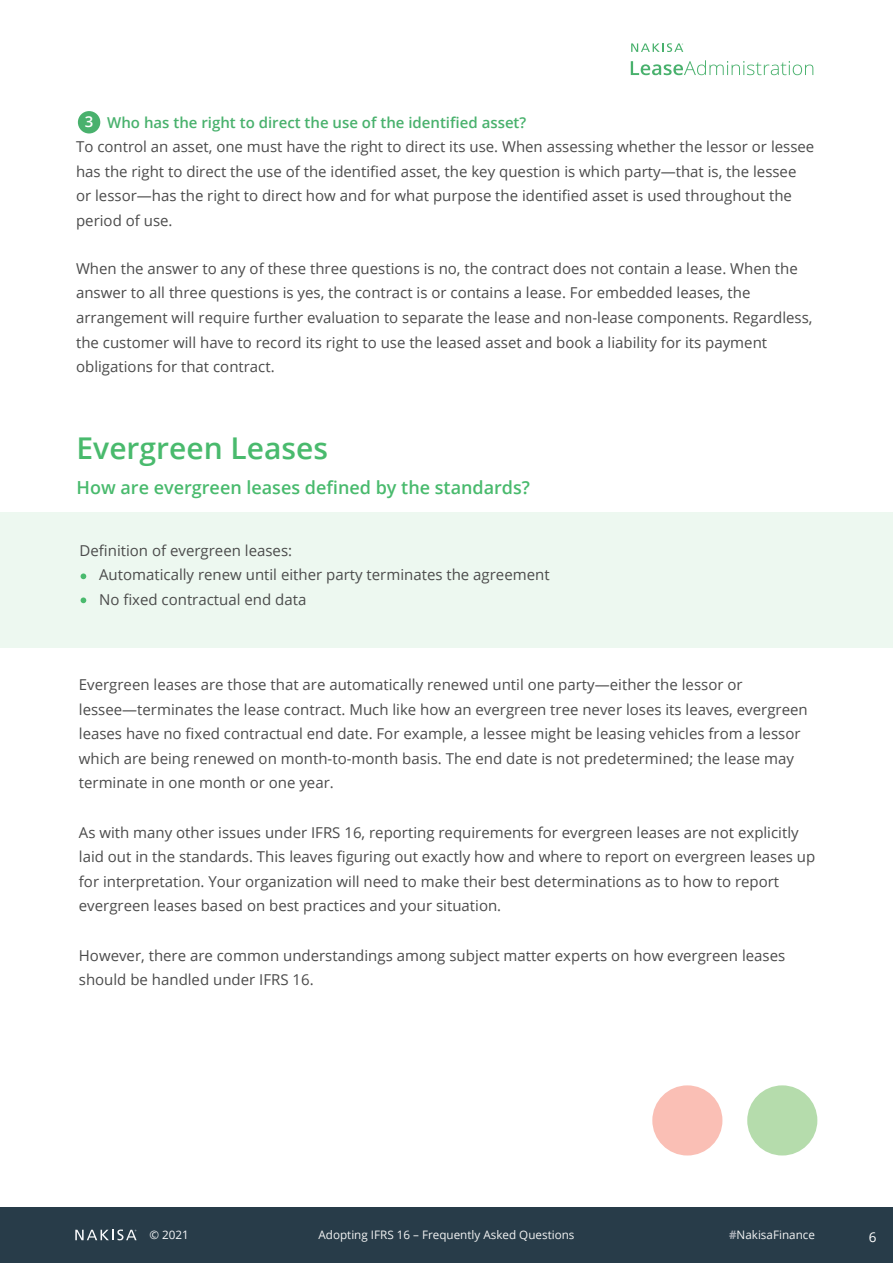
<style>
.page{position:relative;width:893px;height:1263px;background:#fff}
.page>*{position:absolute;margin:0;border:0;box-sizing:border-box;transform-origin:0 0}
.t1{font:600 30px "Open Sans";color:#49ba6d}
.t2{font:600 18px "Open Sans";color:#49ba6d}
.t3{font:15px/24.6px "Open Sans";color:#4b4b4b}
.t4{font:600 15px "Open Sans";color:#49b16d}
.t5{font:600 15px "Open Sans";color:#fff}
.t6{font:13.5px "Open Sans";color:#fff}
.t7{font:11.7px "Open Sans";color:#f3f4f4}
.t8{font:11.7px "Open Sans";color:#f8f9fb}
.s1{font-weight:700;color:#a6acb5}
</style>
<div class="page">
<div style="left:0;top:1207px;width:893px;height:56px;background:#283c49"></div>
<svg style="left:75px;top:1229px;width:62px;height:12px"></svg>
<svg style="left:631px;top:60px;width:182px;height:15px"></svg>
<svg style="left:631px;top:43px;width:52px;height:9px"></svg>
<div style="left:78px;top:111px;width:22px;height:22px;background:#49b16d;border-radius:50%"></div>
<div style="left:0;top:512px;width:893px;height:136px;background:#edf8f0"></div>
<svg style="left:81px;top:573px;width:5px;height:6px"></svg>
<svg style="left:81px;top:597px;width:5px;height:6px"></svg>
<div style="left:652px;top:1085px;width:70px;height:70px;background:#fabfb5;border-radius:50%"></div>
<div style="left:747px;top:1085px;width:70px;height:70px;background:#b5dcac;border-radius:50%"></div>
<p class="t5" style="left:85px;top:111px;width:10px">3</p>
<p class="t4" style="left:107px;top:112px;width:421px">Who has the right to direct the use of the identified asset?</p>
<p class="t3" style="left:76px;top:134px;width:740px">To control an asset, one must have the right to direct its use. When assessing whether the lessor or lessee has the right to direct the use of the identified asset, the key question is which party—that is, the lessee or lessor—has the right to direct how and for what purpose the identified asset is used throughout the period of use.</p>
<p class="t3" style="left:76px;top:256px;width:738px">When the answer to any of these three questions is no, the contract does not contain a lease. When the answer to all three questions is yes, the contract is or contains a lease. For embedded leases, the arrangement will require further evaluation to separate the lease and non-lease components. Regardless, the customer will have to record its right to use the leased asset and book a liability for its payment obligations for that contract.</p>
<h1 class="t1" style="left:77px;top:427px;width:253px">Evergreen Leases</h1>
<p class="t2" style="left:77px;top:475px;width:455px">How are evergreen leases defined by the standards?</p>
<p class="t3" style="left:99px;top:538px;width:452px;text-indent:-19px">Definition of evergreen leases:<br>Automatically renew until either party terminates the agreement<br>No fixed contractual end data</p>
<p class="t3" style="left:79px;top:672px;width:730px">Evergreen leases are those that are automatically renewed until one party—either the lessor or lessee—terminates the lease contract. Much like how an evergreen tree never loses its leaves, evergreen leases have no fixed contractual end date. For example, a lessee might be leasing vehicles from a lessor which are being renewed on month-to-month basis. The end date is not predetermined; the lease may terminate in one month or one year.</p>
<p class="t3" style="left:79px;top:819px;width:738px">As with many other issues under IFRS 16, reporting requirements for evergreen leases are not explicitly laid out in the standards. This leaves figuring out exactly how and where to report on evergreen leases up for interpretation. Your organization will need to make their best determinations as to how to report evergreen leases based on best practices and your situation.</p>
<p class="t3" style="left:79px;top:942px;width:708px">However, there are common understandings among subject matter experts on how evergreen leases should be handled under IFRS 16.</p>
<p class="t8" style="left:149px;top:1227px;width:41px">© 2021</p>
<p class="t7" style="left:729px;top:1227px;width:87px"><span class="s1">#</span>NakisaFinance</p>
<p class="t6" style="left:869px;top:1227px;width:9px">36</p>
<p class="t7" style="left:318px;top:1227px;width:258px">Adopting IFRS 16 – Frequently Asked Questions</p>
</div>
